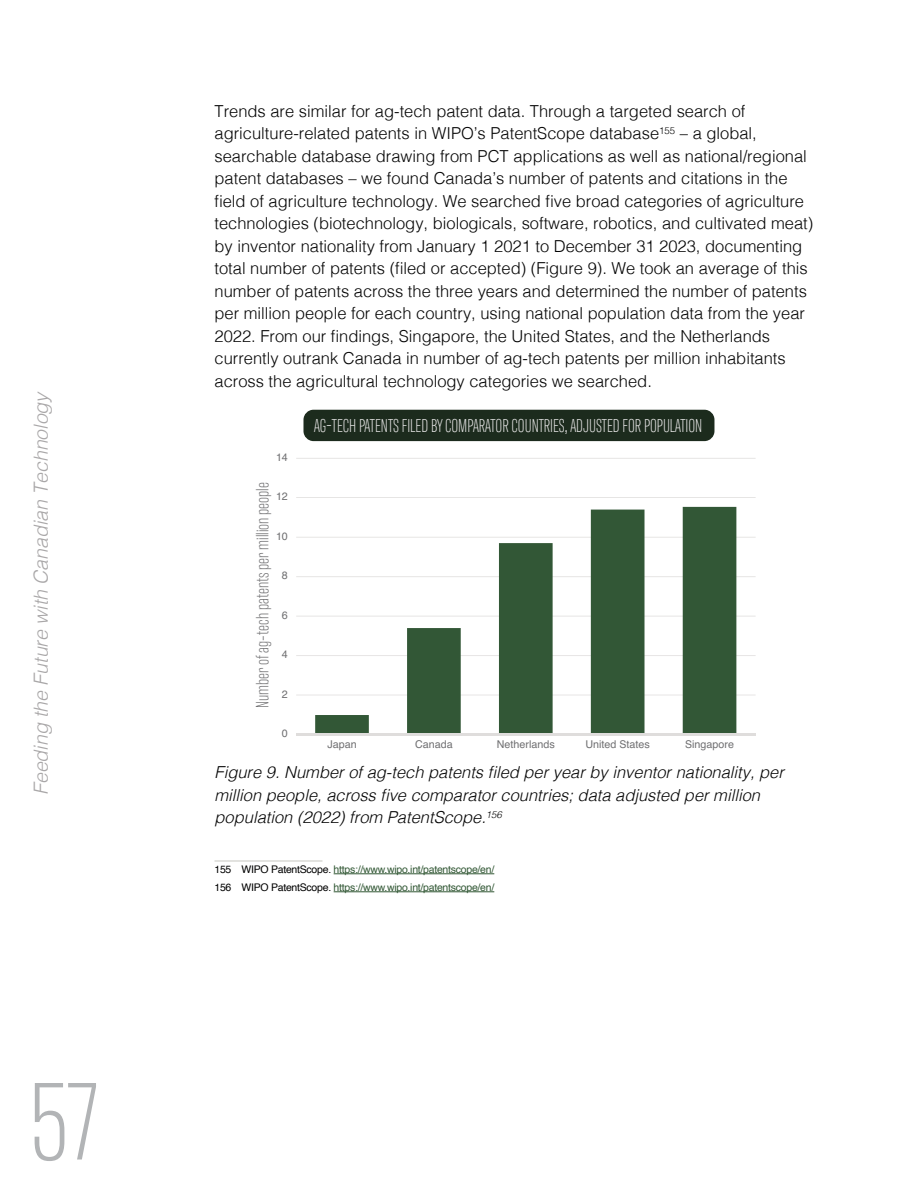
<style>
.page{position:relative;width:918px;height:1188px;background:#fff}
.page>*{position:absolute;margin:0;border:0;box-sizing:border-box;transform-origin:0 0}
.t1{font:300 112.5px "Antarctican Headline";color:#b2b4b6}
.t2{font:italic 300 19.5px "Helvetica";letter-spacing:-.01em;color:#a9a7a8}
.t3{font:300 19.05px "Antarctican Headline";color:#e7e6e6}
.t4{font:300 18.3px "Antarctican Headline";color:#6f6f71}
.t5{font:300 16.5px/22.5px "Helvetica";color:#040404}
.t6{font:italic 300 16.5px/22.5px "Helvetica";color:#040404}
.t7{font:10.8px "Helvetica";color:#6f6f71}
.Footnote{font:10.5px "Helvetica";letter-spacing:-.025em;color:#325835}
.s1{color:#000}
</style>
<div class="page">
<hr style="left:214px;top:860px;width:108px;height:2px;background:#dadad6">
<hr style="left:334px;top:874px;width:160px;height:1px;background:#325835">
<hr style="left:334px;top:892px;width:160px;height:1px;background:#325835">
<hr style="left:296px;top:458px;width:460px;height:1px;background:#dfdddc">
<hr style="left:296px;top:497px;width:460px;height:1px;background:#dfdddc">
<hr style="left:296px;top:537px;width:460px;height:1px;background:#dfdddc">
<hr style="left:296px;top:576px;width:460px;height:1px;background:#dfdddc">
<hr style="left:296px;top:616px;width:460px;height:1px;background:#dfdddc">
<hr style="left:296px;top:655px;width:460px;height:1px;background:#dfdddc">
<hr style="left:296px;top:695px;width:460px;height:1px;background:#dfdddc">
<svg style="left:315px;top:507px;width:421px;height:227px"></svg>
<hr style="left:296px;top:734px;width:460px;height:2px;background:#dfdddc">
<div style="left:303px;top:410px;width:411px;height:31px;background:#1c2b1d;border-radius:10px"></div>
<p class="t2" style="left:24px;top:795px;width:405px;rotate:-90deg">Feeding the Future with Canadian Technology</p>
<h1 class="t1" style="left:30px;top:1047px;width:69px">57</h1>
<p class="t5" style="left:214px;top:99px;width:600px">Trends are similar for ag-tech patent data. Through a targeted search of agriculture-related patents in WIPO’s PatentScope database<sup>155</sup> – a global, searchable database drawing from PCT applications as well as national/regional patent databases – we found Canada’s number of patents and citations in the field of agriculture technology. We searched five broad categories of agriculture technologies (biotechnology, biologicals, software, robotics, and cultivated meat) by inventor nationality from January 1 2021 to December 31 2023, documenting total number of patents (filed or accepted) (Figure 9). We took an average of this number of patents across the three years and determined the number of patents per million people for each country, using national population data from the year 2022. From our findings, Singapore, the United States, and the Netherlands currently outrank Canada in number of ag-tech patents per million inhabitants across the agricultural technology categories we searched.</p>
<p class="t7" style="left:276px;top:449px;width:13px">14</p>
<p class="t4" style="left:250px;top:708px;width:228px;rotate:-90deg">Number of ag-tech patents per million people</p>
<p class="t7" style="left:276px;top:488px;width:13px">12</p>
<p class="t7" style="left:276px;top:528px;width:13px">10</p>
<p class="t7" style="left:282px;top:567px;width:7px">8</p>
<p class="t7" style="left:282px;top:607px;width:7px">6</p>
<p class="t7" style="left:282px;top:646px;width:7px">4</p>
<p class="t7" style="left:282px;top:686px;width:7px">2</p>
<p class="t7" style="left:282px;top:725px;width:7px">0</p>
<p class="t3" style="left:314px;top:412px;width:389px">AG-TECH PATENTS FILED BY COMPARATOR COUNTRIES, ADJUSTED FOR POPULATION</p>
<p class="t7" style="left:327px;top:736px;width:31px">Japan</p>
<p class="t7" style="left:415px;top:736px;width:39px">Canada</p>
<p class="t7" style="left:497px;top:736px;width:59px">Netherlands</p>
<p class="t7" style="left:585px;top:736px;width:66px">United States</p>
<p class="t7" style="left:685px;top:736px;width:50px">Singapore</p>
<p class="t6" style="left:215px;top:760px;width:571px">Figure 9. Number of ag-tech patents filed per year by inventor nationality, per million people, across five comparator countries; data adjusted per million population (2022) from PatentScope.<sup>156</sup></p>
<p class="Footnote" style="left:214px;top:861px;width:281px"><span class="s1">155 WIPO PatentScope.</span> https://www.wipo.int/patentscope/en/</p>
<p class="Footnote" style="left:214px;top:879px;width:281px"><span class="s1">156 WIPO PatentScope.</span> https://www.wipo.int/patentscope/en/</p>
</div>
